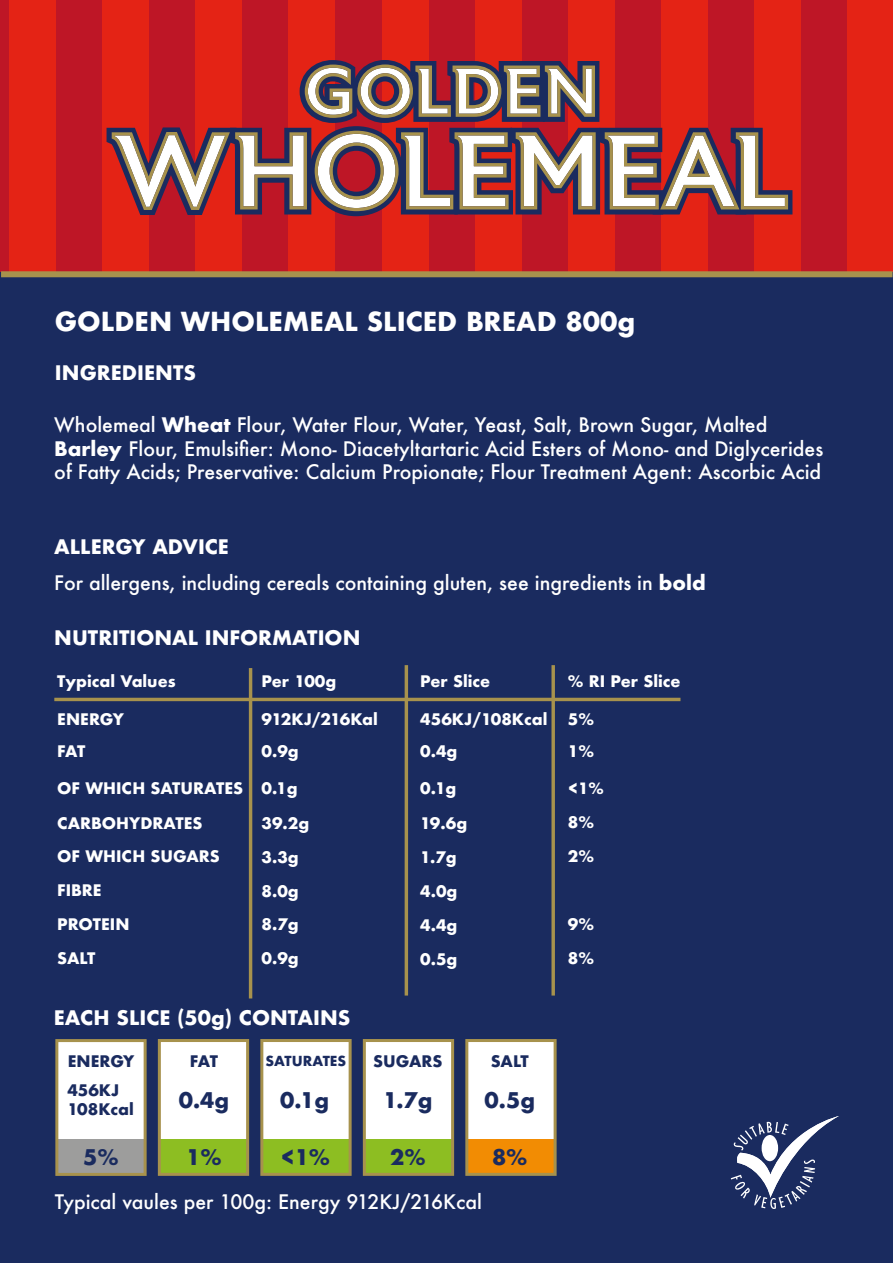
<style>
.page{position:relative;width:893px;height:1263px;background:#fff}
.page>*{position:absolute;margin:0;border:0;box-sizing:border-box;transform-origin:0 0}
.t1{font:700 25.5px "Futura";color:#fff}
.t2{font:700 21px "Futura";color:#1a2b5f}
.t3{font:500 19.5px/23.4px "Futura";color:#fff}
.t4{font:700 19.5px "Futura";color:#fff}
.t5{font:700 15.45px/34px "Futura";color:#fff}
.t6{font:700 15.45px/18.6px "Futura";color:#1a2b5f}
.t7{font:700 15.45px/32.2px "Futura";letter-spacing:-.02em;color:#fff}
.t8{font:700 15.15px "Futura";color:#fff}
.t9{font:700 13.5px "Futura";color:#1a2b5f}
.s1{font-weight:700}
</style>
<div class="page">
<div style="left:0;top:255px;width:893px;height:1008px;background:#1a2b5f"></div>
<div style="left:801px;top:0;width:46px;height:271px;background:#be1626"></div>
<div style="left:614px;top:0;width:47px;height:271px;background:#be1626"></div>
<div style="left:707px;top:0;width:47px;height:271px;background:#be1626"></div>
<div style="left:521px;top:0;width:47px;height:271px;background:#be1626"></div>
<div style="left:847px;top:0;width:46px;height:271px;background:#e42315"></div>
<div style="left:661px;top:0;width:46px;height:271px;background:#e42315"></div>
<div style="left:754px;top:0;width:47px;height:271px;background:#e42315"></div>
<div style="left:568px;top:0;width:46px;height:271px;background:#e42315"></div>
<div style="left:428px;top:0;width:47px;height:271px;background:#be1626"></div>
<div style="left:242px;top:0;width:46px;height:271px;background:#be1626"></div>
<div style="left:335px;top:0;width:47px;height:271px;background:#be1626"></div>
<div style="left:149px;top:0;width:46px;height:271px;background:#be1626"></div>
<div style="left:475px;top:0;width:46px;height:271px;background:#e42315"></div>
<div style="left:289px;top:0;width:46px;height:271px;background:#e42315"></div>
<div style="left:382px;top:0;width:46px;height:271px;background:#e42315"></div>
<div style="left:196px;top:0;width:46px;height:271px;background:#e42315"></div>
<div style="left:56px;top:0;width:46px;height:271px;background:#be1626"></div>
<div style="left:0;top:0;width:9px;height:271px;background:#be1626"></div>
<div style="left:103px;top:0;width:46px;height:271px;background:#e42315"></div>
<div style="left:10px;top:0;width:46px;height:271px;background:#e42315"></div>
<hr style="left:54px;top:698px;width:626px;height:3px;background:#a7924d">
<hr style="left:249px;top:668px;width:3px;height:330px;background:#a7924d">
<hr style="left:405px;top:665px;width:3px;height:330px;background:#a7924d">
<svg style="left:551px;top:665px;width:4px;height:330px"></svg>
<svg style="left:55px;top:1039px;width:502px;height:137px"></svg>
<div style="left:1px;top:271px;width:891px;height:6px;background:#a7924d"></div>
<svg style="left:107px;top:60px;width:685px;height:156px"></svg>
<svg style="left:731px;top:1116px;width:108px;height:93px"></svg>
<h1 class="t1" style="left:55px;top:303px;width:582px">GOLDEN WHOLEMEAL SLICED BREAD 800g</h1>
<p class="t4" style="left:55px;top:359px;width:143px">INGREDIENTS</p>
<p class="t3" style="left:54px;top:413px;width:770px">Wholemeal <span class="s1">Wheat</span> Flour, Water Flour, Water, Yeast, Salt, Brown Sugar, Malted<br><span class="s1">Barley</span> Flour, Emulsifier: Mono- Diacetyltartaric Acid Esters of Mono- and Diglycerides of Fatty Acids; Preservative: Calcium Propionate; Flour Treatment Agent: Ascorbic Acid</p>
<p class="t4" style="left:54px;top:533px;width:176px">ALLERGY ADVICE</p>
<p class="t3" style="left:54px;top:571px;width:653px">For allergens, including cereals containing gluten, see ingredients in <span class="s1">bold</span></p>
<p class="t4" style="left:54px;top:624px;width:308px">NUTRITIONAL INFORMATION</p>
<p class="t5" style="left:57px;top:664px;width:120px">Typical Values</p>
<p class="t5" style="left:262px;top:664px;width:76px">Per 100g</p>
<p class="t7" style="left:262px;top:703px;width:118px">912KJ/216Kal<br>0.9g</p>
<p class="t5" style="left:262px;top:771px;width:38px">0.1g</p>
<p class="t5" style="left:262px;top:806px;width:49px">39.2g<br>3.3g<br>8.0g<br>8.7g<br>0.9g</p>
<p class="t5" style="left:57px;top:703px;width:68px;line-height:32.2px">ENERGY<br>FAT</p>
<p class="t5" style="left:57px;top:771px;width:188px">OF WHICH SATURATES</p>
<p class="t5" style="left:57px;top:806px;width:147px">CARBOHYDRATES</p>
<p class="t5" style="left:57px;top:840px;width:164px">OF WHICH SUGARS<br>FIBRE<br>PROTEIN<br>SALT</p>
<p class="t4" style="left:54px;top:1004px;width:298px">EACH SLICE (50g) CONTAINS</p>
<p class="t5" style="left:420px;top:664px;width:71px">Per Slice</p>
<p class="t5" style="left:420px;top:703px;width:129px;line-height:32.2px">456KJ/108Kcal<br>0.4g</p>
<p class="t5" style="left:420px;top:771px;width:38px">0.1g</p>
<p class="t5" style="left:420px;top:806px;width:48px">19.6g<br>1.7g<br>4.0g<br>4.4g<br>0.5g</p>
<p class="t6" style="left:68px;top:1052px;width:68px">ENERGY</p>
<p class="t6" style="left:190px;top:1052px;width:30px">FAT</p>
<p class="t9" style="left:266px;top:1051px;width:82px">SATURATES</p>
<p class="t6" style="left:373px;top:1052px;width:71px">SUGARS</p>
<p class="t6" style="left:491px;top:1052px;width:40px">SALT</p>
<p class="t6" style="left:67px;top:1081px;width:68px">456KJ<br>108Kcal</p>
<p class="t2" style="left:179px;top:1085px;width:52px">0.4g</p>
<p class="t2" style="left:280px;top:1085px;width:50px">0.1g</p>
<p class="t2" style="left:383px;top:1085px;width:51px">1.7g</p>
<p class="t2" style="left:485px;top:1085px;width:52px">0.5g</p>
<p class="t2" style="left:83px;top:1142px;width:37px">5%</p>
<p class="t2" style="left:186px;top:1142px;width:37px">1%</p>
<p class="t2" style="left:280px;top:1142px;width:51px">&lt;1%</p>
<p class="t2" style="left:390px;top:1142px;width:37px">2%</p>
<p class="t2" style="left:492px;top:1142px;width:37px">8%</p>
<p class="t3" style="left:55px;top:1190px;width:429px">Typical vaules per 100g: Energy 912KJ/216Kcal</p>
<p class="t5" style="left:568px;top:664px;width:114px">% RI Per Slice</p>
<p class="t5" style="left:568px;top:703px;width:28px;line-height:32.2px">5%<br>1%</p>
<p class="t8" style="left:568px;top:777px;width:38px">&lt;1%</p>
<p class="t5" style="left:568px;top:806px;width:28px">8%<br>2%</p>
<p class="t5" style="left:568px;top:907px;width:28px">9%<br>8%</p>
</div>
